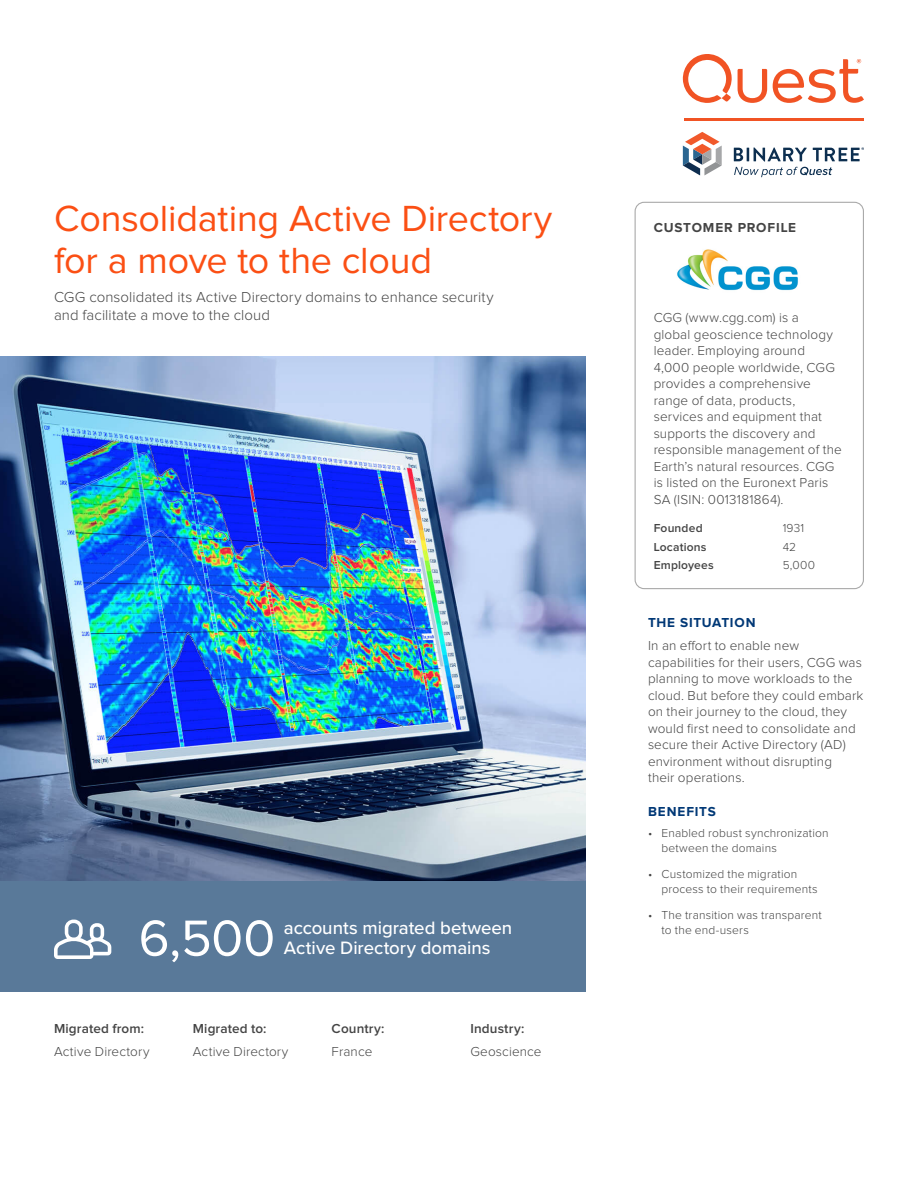
<style>
.page{position:relative;width:918px;height:1188px;background:#fff}
.page>*{position:absolute;margin:0;border:0;box-sizing:border-box;transform-origin:0 0}
.Headline{font:52.5px "Proxima Nova";color:#fff}
.Headline-2{font:37.65px/42px "Proxima Nova";letter-spacing:-.005em;color:#fb4f14}
.Headline-3{font:500 18.6px/20.2px "Proxima Nova";letter-spacing:-.005em;color:#fff}
.Sub_Head{font:300 15px/18px "Proxima Nova";letter-spacing:.005em;color:#444}
.Body{font:300 13.5px/16.5px "Proxima Nova";letter-spacing:.01em;color:#444}
.Section_Heading_2{font:600 13.5px "Proxima Nova";letter-spacing:.01em;color:#444}
.Section_Heading_1{font:700 13.5px "Proxima Nova";letter-spacing:.065em;color:#003876}
.Section_Heading_1-2{font:700 13.5px "Proxima Nova";letter-spacing:.06em;color:#444}
.Side_Bar_Text_8pt{font:300 12px/15px "Proxima Nova";letter-spacing:.015em;color:#444}
.Side_Bar_Text_8pt-2{font:600 12px "Proxima Nova";letter-spacing:.015em;color:#444}
</style>
<div class="page">
<hr style="left:684px;top:119px;width:180px;height:2px;background:#f15324">
<svg style="left:738px;top:69px;width:29px;height:34px"></svg>
<svg style="left:773px;top:59px;width:91px;height:44px"></svg>
<svg style="left:683px;top:54px;width:49px;height:49px"></svg>
<svg style="left:683px;top:132px;width:39px;height:43px"></svg>
<svg style="left:734px;top:147px;width:130px;height:30px"></svg>
<div style="left:0;top:881px;width:585px;height:110px;background:#597999"></div>
<div style="left:635px;top:202px;width:229px;height:387px;border:1px solid #aaa;border-radius:9px"></div>
<img style="left:0;top:357px;width:585px;height:524px">
<svg style="left:54px;top:919px;width:57px;height:40px"></svg>
<img style="left:677px;top:249px;width:121px;height:42px">
<p class="Headline-2" style="left:54px;top:199px;width:500px">Consolidating Active Directory for a move to the cloud</p>
<p class="Sub_Head" style="left:54px;top:288px;width:441px">CGG consolidated its Active Directory domains to enhance security and facilitate a move to the cloud</p>
<p class="Headline" style="left:139px;top:914px;width:138px">6,500</p>
<p class="Headline-3" style="left:284px;top:917px;width:230px">accounts migrated between<br>Active Directory domains</p>
<p class="Section_Heading_2" style="left:54px;top:1023px;width:91px">Migrated from:</p>
<p class="Body" style="left:54px;top:1044px;width:97px">Active Directory</p>
<p class="Section_Heading_2" style="left:193px;top:1023px;width:75px">Migrated to:</p>
<p class="Body" style="left:193px;top:1044px;width:97px">Active Directory</p>
<p class="Section_Heading_2" style="left:332px;top:1023px;width:54px">Country:</p>
<p class="Body" style="left:332px;top:1044px;width:42px">France</p>
<p class="Section_Heading_2" style="left:470px;top:1023px;width:55px">Industry:</p>
<p class="Body" style="left:470px;top:1044px;width:73px">Geoscience</p>
<p class="Section_Heading_1-2" style="left:654px;top:221px;width:144px">CUSTOMER PROFILE</p>
<p class="Body" style="left:654px;top:310px;width:190px">CGG (www.cgg.com) is a<br>global geoscience technology leader. Employing around<br>4,000 people worldwide, CGG provides a comprehensive range of data, products, services and equipment that supports the discovery and responsible management of the<br>Earth’s natural resources. CGG is listed on the Euronext Paris<br>SA (ISIN: 0013181864).</p>
<p class="Side_Bar_Text_8pt-2" style="left:654px;top:523px;width:50px">Founded</p>
<p class="Side_Bar_Text_8pt" style="left:783px;top:521px;width:23px">1931</p>
<p class="Side_Bar_Text_8pt-2" style="left:654px;top:541px;width:54px">Locations</p>
<p class="Side_Bar_Text_8pt" style="left:783px;top:540px;width:15px">42</p>
<p class="Side_Bar_Text_8pt-2" style="left:654px;top:560px;width:62px">Employees</p>
<p class="Side_Bar_Text_8pt" style="left:783px;top:558px;width:34px">5,000</p>
<p class="Section_Heading_1" style="left:648px;top:616px;width:109px">THE SITUATION</p>
<p class="Body" style="left:648px;top:638px;width:217px">In an effort to enable new capabilities for their users, CGG was planning to move workloads to the cloud. But before they could embark on their journey to the cloud, they would first need to consolidate and secure their Active Directory (AD) environment without disrupting<br>their operations.</p>
<p class="Section_Heading_1" style="left:648px;top:805px;width:70px">BENEFITS</p>
<p class="Side_Bar_Text_8pt" style="left:662px;top:826px;width:169px;text-indent:-14px">• Enabled robust synchronization between the domains</p>
<p class="Side_Bar_Text_8pt" style="left:662px;top:867px;width:158px;text-indent:-14px">• Customized the migration process to their requirements</p>
<p class="Side_Bar_Text_8pt" style="left:662px;top:908px;width:162px;text-indent:-14px">• The transition was transparent to the end-users</p>
</div>
